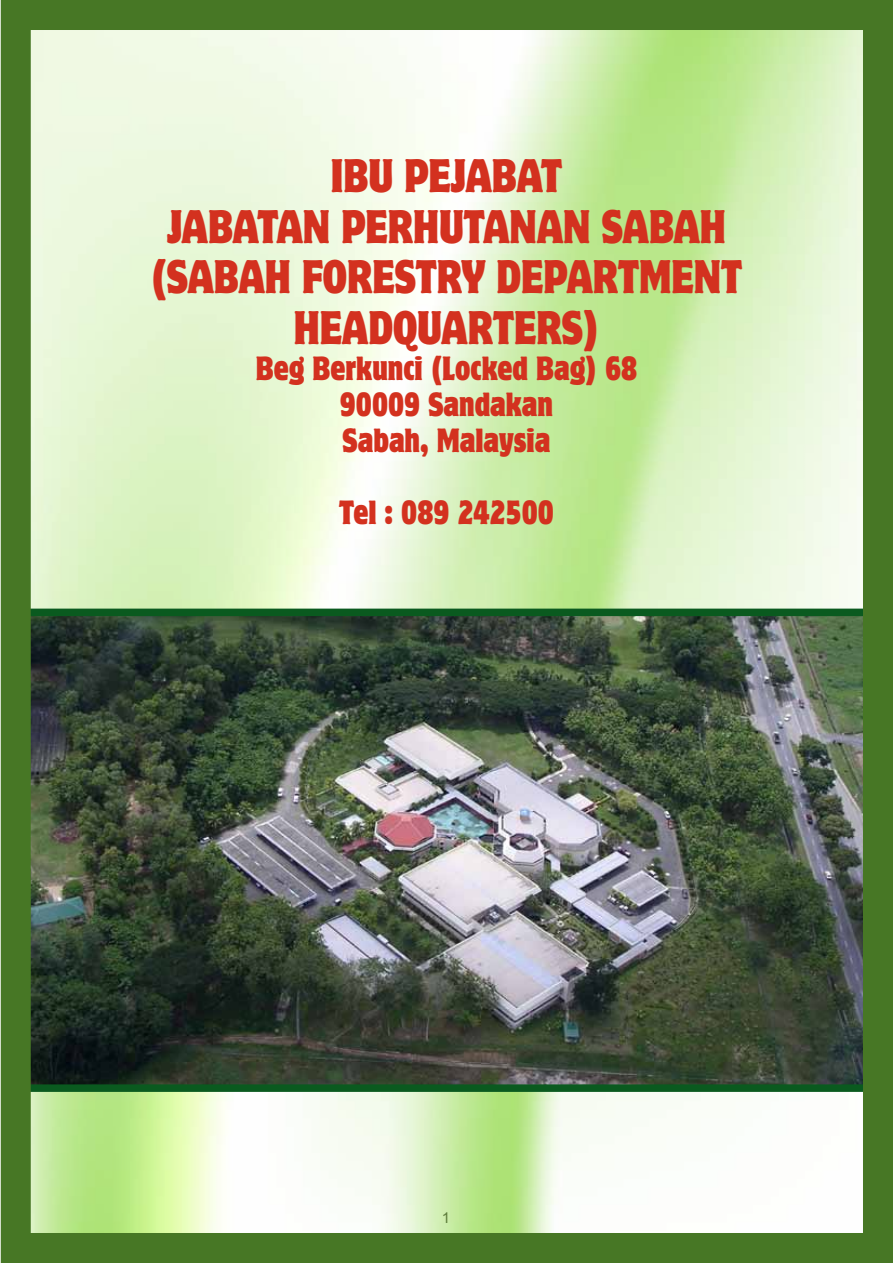
<style>
.page{position:relative;width:893px;height:1263px;background:#fff}
.page>*{position:absolute;margin:0;border:0;box-sizing:border-box;transform-origin:0 0}
.t1{font:condensed 42px/50.4px "Motter Corpus Std";color:#d3311f;text-align:center}
.t2{font:condensed 30px/36px "Motter Corpus Std";color:#d3311f;text-align:center}
.t3{font:15px "Arial";color:#000}
</style>
<div class="page">
<img style="left:32px;top:31px;width:830px;height:1201px">
<img style="left:32px;top:609px;width:830px;height:483px">
<div style="left:1px;top:0;width:892px;height:1263px;border:30px solid #477725"></div>
<p class="t1" style="left:151px;top:152px;width:593px">IBU PEJABAT<br>JABATAN PERHUTANAN SABAH (SABAH FORESTRY DEPARTMENT<br>HEADQUARTERS)</p>
<p class="t2" style="left:256px;top:351px;width:383px">Beg Berkunci (Locked Bag) 68<br>90009 Sandakan<br>Sabah, Malaysia</p>
<p class="t2" style="left:339px;top:495px;width:216px">Tel : 089 242500</p>
<p class="t3" style="left:442px;top:1208px;width:10px">1</p>
</div>
